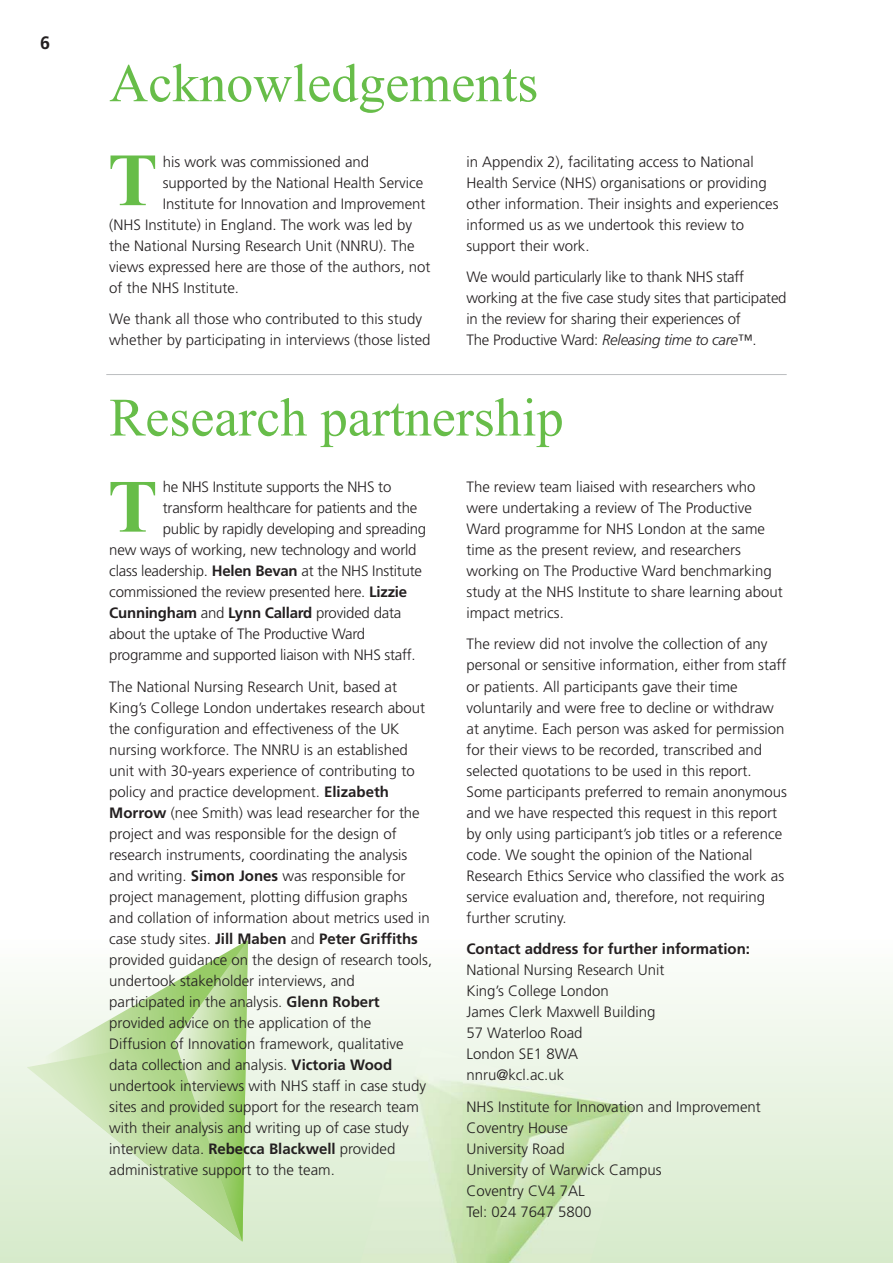
<style>
.page{position:relative;width:893px;height:1263px;background:#fff}
.page>*{position:absolute;margin:0;border:0;box-sizing:border-box;transform-origin:0 0}
.t1{font:700 75px "Times New Roman";color:#67bd49}
.t2{font:54px "Times New Roman";color:#67bd49}
.t3{font:700 18px "Frutiger";color:#231f20}
.t4{font:300 15px/21px "Frutiger";color:#231f20}
.t5{font:700 15px "Frutiger";color:#231f20}
.s1{font-style:italic}
.s2{font-weight:700}
.s3{font-weight:300}
</style>
<div class="page">
<div style="left:0;top:939px;width:893px;height:324px;background:linear-gradient(to bottom,#fcfdfb,#d6eaca)"></div>
<svg style="left:27px;top:940px;width:221px;height:302px"></svg>
<img style="left:359px;top:1046px;width:276px;height:217px">
<hr style="left:106px;top:374px;width:681px;height:1px;background:#bbbdc0">
<p class="t3" style="left:40px;top:36px;width:12px">6</p>
<h2 class="t2" style="left:109px;top:64px;width:430px">Acknowledgements</h2>
<p class="t4" style="left:163px;top:152px;width:208px">his work was commissioned and</p>
<p class="t4" style="left:163px;top:173px;width:262px">supported by the National Health Service</p>
<p class="t4" style="left:163px;top:194px;width:264px">Institute for Innovation and Improvement</p>
<p class="t4" style="left:109px;top:215px;width:304px">(NHS Institute) in England. The work was led by</p>
<p class="t4" style="left:109px;top:236px;width:307px">the National Nursing Research Unit (NNRU). The</p>
<p class="t4" style="left:109px;top:257px;width:323px">views expressed here are those of the authors, not</p>
<p class="t4" style="left:109px;top:278px;width:131px">of the NHS Institute.</p>
<p class="t4" style="left:109px;top:310px;width:323px">We thank all those who contributed to this study whether by participating in interviews (those listed</p>
<h1 class="t1" style="left:108px;top:135px;width:52px">T</h1>
<p class="t4" style="left:466px;top:152px;width:314px">in Appendix 2), facilitating access to National Health Service (NHS) organisations or providing other information. Their insights and experiences informed us as we undertook this review to support their work.</p>
<p class="t4" style="left:466px;top:268px;width:322px">We would particularly like to thank NHS staff working at the five case study sites that participated in the review for sharing their experiences of<br>The Productive Ward: <span class="s1">Releasing time to care</span>™.</p>
<h2 class="t2" style="left:109px;top:398px;width:456px">Research partnership</h2>
<p class="t4" style="left:163px;top:477px;width:230px">he NHS Institute supports the NHS to</p>
<p class="t4" style="left:163px;top:498px;width:256px">transform healthcare for patients and the</p>
<p class="t4" style="left:163px;top:519px;width:265px">public by rapidly developing and spreading</p>
<p class="t4" style="left:109px;top:540px;width:309px">new ways of working, new technology and world</p>
<p class="t4" style="left:109px;top:561px;width:314px">class leadership. <span class="s2">Helen Bevan</span> at the NHS Institute</p>
<p class="t4" style="left:109px;top:582px;width:299px">commissioned the review presented here. <span class="s2">Lizzie</span></p>
<p class="t5" style="left:109px;top:607px;width:293px">Cunningham <span class="s3">and</span> Lynn Callard <span class="s3">provided data</span></p>
<p class="t4" style="left:109px;top:624px;width:257px">about the uptake of The Productive Ward</p>
<p class="t4" style="left:109px;top:645px;width:308px">programme and supported liaison with NHS staff.</p>
<p class="t4" style="left:109px;top:677px;width:324px">The National Nursing Research Unit, based at King’s College London undertakes research about the configuration and effectiveness of the UK nursing workforce. The NNRU is an established unit with 30-years experience of contributing to policy and practice development. <span class="s2">Elizabeth Morrow</span> (nee Smith) was lead researcher for the project and was responsible for the design of research instruments, coordinating the analysis and writing. <span class="s2">Simon Jones</span> was responsible for project management, plotting diffusion graphs and collation of information about metrics used in case study sites. <span class="s2">Jill Maben</span> and <span class="s2">Peter Griffiths </span>provided guidance on the design of research tools, undertook stakeholder interviews, and participated in the analysis. <span class="s2">Glenn Robert </span>provided advice on the application of the<br>Diffusion of Innovation framework, qualitative data collection and analysis. <span class="s2">Victoria Wood </span>undertook interviews with NHS staff in case study sites and provided support for the research team with their analysis and writing up of case study interview data. <span class="s2">Rebecca Blackwell</span> provided administrative support to the team.</p>
<h1 class="t1" style="left:108px;top:462px;width:52px">T</h1>
<p class="t4" style="left:466px;top:477px;width:318px">The review team liaised with researchers who were undertaking a review of The Productive Ward programme for NHS London at the same time as the present review, and researchers working on The Productive Ward benchmarking study at the NHS Institute to share learning about impact metrics.</p>
<p class="t4" style="left:466px;top:635px;width:322px">The review did not involve the collection of any personal or sensitive information, either from staff or patients. All participants gave their time voluntarily and were free to decline or withdraw at anytime. Each person was asked for permission for their views to be recorded, transcribed and selected quotations to be used in this report.<br>Some participants preferred to remain anonymous and we have respected this request in this report by only using participant’s job titles or a reference code. We sought the opinion of the National Research Ethics Service who classified the work as service evaluation and, therefore, not requiring further scrutiny.</p>
<p class="t5" style="left:466px;top:943px;width:285px">Contact address for further information:</p>
<p class="t4" style="left:466px;top:960px;width:199px">National Nursing Research Unit<br>King’s College London<br>James Clerk Maxwell Building<br>57 Waterloo Road<br>London SE1 8WA nnru@kcl.ac.uk</p>
<p class="t4" style="left:466px;top:1097px;width:296px">NHS Institute for Innovation and Improvement<br>Coventry House<br>University Road<br>University of Warwick Campus<br>Coventry CV4 7AL<br>Tel: 024 7647 5800</p>
</div>
